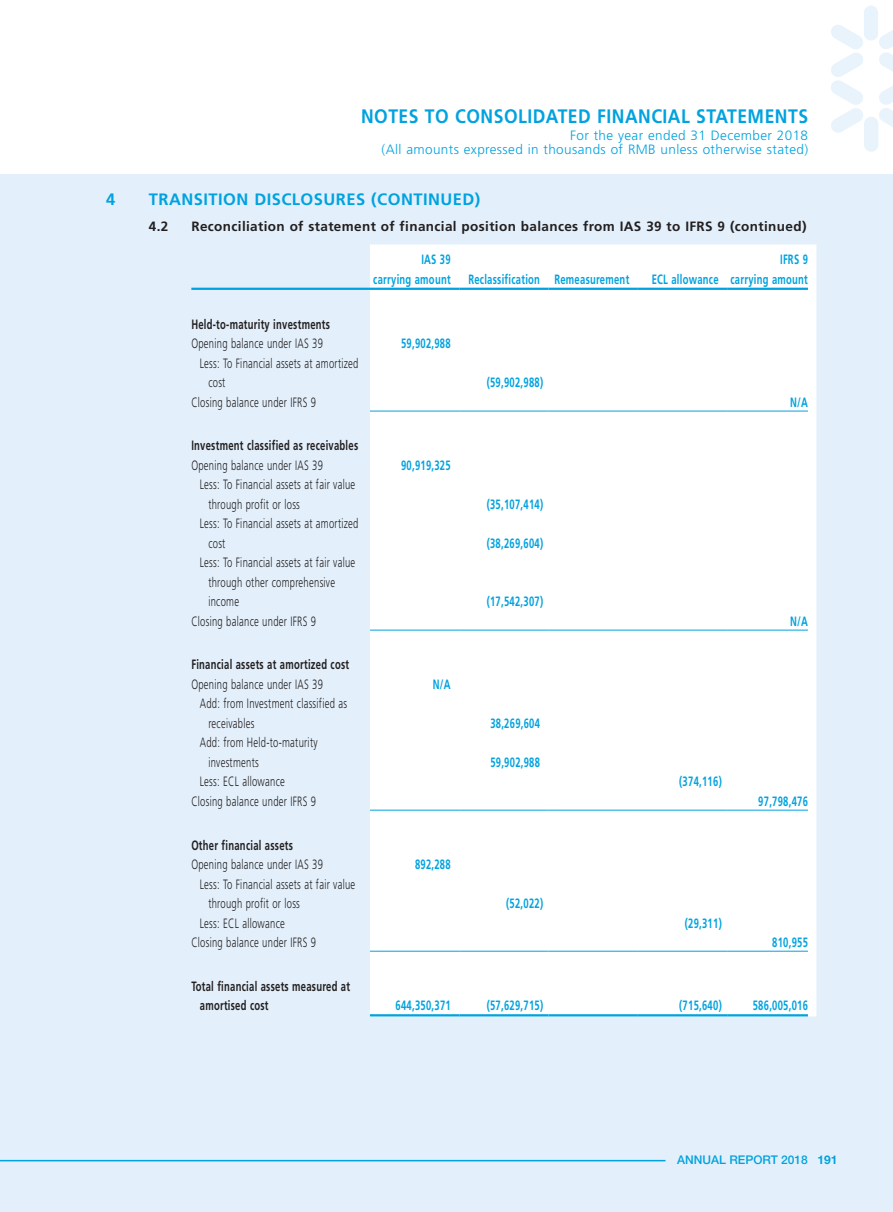
<style>
.page{position:relative;width:893px;height:1212px;background:#fff}
.page>*{position:absolute;margin:0;border:0;box-sizing:border-box;transform-origin:0 0}
.t1{font:700 19.5px "Frutiger LT Std";letter-spacing:.03em;color:#00a2df;scale:.9 1}
.t2{font:700 16.5px "Frutiger LT Std";letter-spacing:.03em;color:#00a2df}
.t3{font:300 13.5px/19.5px "Frutiger LT Std";letter-spacing:.03em;color:#231f20;scale:.7 1}
.t4{font:700 13.5px/19.5px "Frutiger LT Std";letter-spacing:.03em;color:#00a2df;text-align:right;scale:.7 1}
.t5{font:700 13.5px/19.5px "Frutiger LT Std";letter-spacing:.03em;color:#231f20;scale:.7 1}
.t6{font:300 13.5px/13.5px "Frutiger LT Std";letter-spacing:.03em;color:#00a2df;text-align:right}
.t7{font:700 13.5px "Frutiger LT Std";letter-spacing:.03em;color:#231f20}
.t8{font:500 12px "Helvetica Neue LT Std";color:#00a2df}
.s1{font-weight:700}
</style>
<div class="page">
<div style="left:0;top:174px;width:893px;height:1038px;background:#e3f0fb"></div>
<hr style="left:0;top:1160px;width:665px;height:1px;background:#00a2df">
<div style="left:864px;top:6px;width:14px;height:35px;background:#e3f0fb;border-radius:7px"></div>
<svg style="left:831px;top:25px;width:32px;height:108px"></svg>
<div style="left:864px;top:117px;width:14px;height:35px;background:#e3f0fb;border-radius:7px"></div>
<svg style="left:879px;top:30px;width:14px;height:97px"></svg>
<div style="left:370px;top:244px;width:446px;height:772px;background:#fff"></div>
<hr style="left:191px;top:288px;width:179px;height:2px;background:#00a2df">
<hr style="left:370px;top:288px;width:89px;height:2px;background:#00a2df">
<hr style="left:459px;top:288px;width:90px;height:2px;background:#00a2df">
<hr style="left:549px;top:288px;width:89px;height:2px;background:#00a2df">
<hr style="left:638px;top:288px;width:89px;height:2px;background:#00a2df">
<hr style="left:727px;top:288px;width:81px;height:2px;background:#00a2df">
<hr style="left:370px;top:411px;width:89px;height:1px;background:#00a2df">
<hr style="left:459px;top:411px;width:90px;height:1px;background:#00a2df">
<hr style="left:549px;top:411px;width:89px;height:1px;background:#00a2df">
<hr style="left:638px;top:411px;width:89px;height:1px;background:#00a2df">
<hr style="left:727px;top:411px;width:81px;height:1px;background:#00a2df">
<hr style="left:370px;top:630px;width:89px;height:1px;background:#00a2df">
<hr style="left:459px;top:630px;width:90px;height:1px;background:#00a2df">
<hr style="left:549px;top:630px;width:89px;height:1px;background:#00a2df">
<hr style="left:638px;top:630px;width:89px;height:1px;background:#00a2df">
<hr style="left:727px;top:630px;width:81px;height:1px;background:#00a2df">
<hr style="left:370px;top:810px;width:89px;height:1px;background:#00a2df">
<hr style="left:459px;top:810px;width:90px;height:1px;background:#00a2df">
<hr style="left:549px;top:810px;width:89px;height:1px;background:#00a2df">
<hr style="left:638px;top:810px;width:89px;height:1px;background:#00a2df">
<hr style="left:727px;top:810px;width:81px;height:1px;background:#00a2df">
<hr style="left:370px;top:951px;width:89px;height:1px;background:#00a2df">
<hr style="left:459px;top:951px;width:90px;height:1px;background:#00a2df">
<hr style="left:549px;top:951px;width:89px;height:1px;background:#00a2df">
<hr style="left:638px;top:951px;width:89px;height:1px;background:#00a2df">
<hr style="left:727px;top:951px;width:81px;height:1px;background:#00a2df">
<hr style="left:370px;top:1014px;width:89px;height:2px;background:#00a2df">
<hr style="left:459px;top:1014px;width:90px;height:2px;background:#00a2df">
<hr style="left:549px;top:1014px;width:89px;height:2px;background:#00a2df">
<hr style="left:638px;top:1014px;width:89px;height:2px;background:#00a2df">
<hr style="left:727px;top:1014px;width:81px;height:2px;background:#00a2df">
<h1 class="t1" style="left:361px;top:104px;width:498px">NOTES TO CONSOLIDATED FINANCIAL STATEMENTS</h1>
<p class="t6" style="left:382px;top:129px;width:428px">For the year ended 31 December 2018<br>(All amounts expressed in thousands of RMB unless otherwise stated)</p>
<p class="t2" style="left:106px;top:190px;width:11px">4</p>
<p class="t2" style="left:149px;top:190px;width:241px">TRANSITION DISCLOSURES (continued</p>
<p class="t2" style="left:475px;top:190px;width:7px">)</p>
<p class="t7" style="left:149px;top:218px;width:21px">4.2</p>
<p class="t7" style="left:191px;top:218px;width:617px">Reconciliation of statement of financial position balances from IAS 39 to IFRS 9 (continued)</p>
<p class="t4" style="left:373px;top:250px;width:112px">IAS 39<br>carrying amount</p>
<p class="t5" style="left:191px;top:314px;width:200px">Held-to-maturity investments</p>
<p class="t3" style="left:191px;top:334px;width:190px">Opening balance under IAS 39</p>
<p class="t4" style="left:401px;top:334px;width:72px">59,902,988</p>
<p class="t3" style="left:208px;top:354px;width:216px;text-indent:-9px">Less: To Financial assets at amortized cost</p>
<p class="t4" style="left:468px;top:269px;width:231px">Reclassification Remeasurement</p>
<p class="t4" style="left:652px;top:269px;width:97px">ECL allowance</p>
<p class="t4" style="left:730px;top:250px;width:112px">IFRS 9<br>carrying amount</p>
<p class="t4" style="left:487px;top:373px;width:82px">(59,902,988)</p>
<p class="t3" style="left:191px;top:393px;width:180px">Closing balance under IFRS 9</p>
<p class="t4" style="left:790px;top:392px;width:27px">N/A</p>
<p class="t5" style="left:191px;top:436px;width:240px">Investment classified as receivables</p>
<p class="t3" style="left:191px;top:456px;width:190px">Opening balance under IAS 39</p>
<p class="t4" style="left:401px;top:456px;width:72px">90,919,325</p>
<p class="t3" style="left:208px;top:475px;width:211px;text-indent:-9px">Less: To Financial assets at fair value through profit or loss</p>
<p class="t4" style="left:487px;top:494px;width:82px">(35,107,414)</p>
<p class="t3" style="left:208px;top:514px;width:216px;text-indent:-9px">Less: To Financial assets at amortized cost</p>
<p class="t3" style="left:208px;top:553px;width:211px;text-indent:-9px">Less: To Financial assets at fair value through other comprehensive income</p>
<p class="t4" style="left:487px;top:533px;width:82px">(38,269,604)</p>
<p class="t4" style="left:487px;top:592px;width:82px">(17,542,307)</p>
<p class="t3" style="left:191px;top:612px;width:180px">Closing balance under IFRS 9</p>
<p class="t4" style="left:790px;top:611px;width:27px">N/A</p>
<p class="t5" style="left:191px;top:655px;width:227px">Financial assets at amortized cost</p>
<p class="t3" style="left:191px;top:675px;width:190px">Opening balance under IAS 39</p>
<p class="t4" style="left:433px;top:675px;width:27px">N/A</p>
<p class="t3" style="left:208px;top:694px;width:200px;text-indent:-9px">Add: from Investment classified as receivables</p>
<p class="t4" style="left:490px;top:714px;width:72px">38,269,604</p>
<p class="t3" style="left:208px;top:733px;width:158px;text-indent:-9px">Add: from Held-to-maturity investments</p>
<p class="t4" style="left:490px;top:752px;width:72px">59,902,988</p>
<p class="t3" style="left:200px;top:772px;width:123px">Less: ECL allowance</p>
<p class="t4" style="left:679px;top:772px;width:62px">(374,116)</p>
<p class="t3" style="left:191px;top:792px;width:180px">Closing balance under IFRS 9</p>
<p class="t4" style="left:758px;top:791px;width:72px">97,798,476</p>
<p class="t5" style="left:191px;top:835px;width:147px">Other financial assets</p>
<p class="t3" style="left:191px;top:855px;width:190px">Opening balance under IAS 39</p>
<p class="t4" style="left:415px;top:855px;width:53px">892,288</p>
<p class="t3" style="left:208px;top:874px;width:211px;text-indent:-9px">Less: To Financial assets at fair value through profit or loss</p>
<p class="t4" style="left:506px;top:894px;width:54px">(52,022)</p>
<p class="t3" style="left:200px;top:913px;width:123px">Less: ECL allowance</p>
<p class="t4" style="left:685px;top:913px;width:54px">(29,311)</p>
<p class="t3" style="left:191px;top:933px;width:180px">Closing balance under IFRS 9</p>
<p class="t4" style="left:772px;top:933px;width:53px">810,955</p>
<p class="t5" style="left:200px;top:976px;width:216px;text-indent:-9px">Total financial assets measured at amortised cost</p>
<p class="t4" style="left:396px;top:996px;width:80px">644,350,371</p>
<p class="t4" style="left:487px;top:996px;width:82px">(57,629,715)</p>
<p class="t4" style="left:679px;top:996px;width:62px">(715,640)</p>
<p class="t4" style="left:753px;top:996px;width:80px">586,005,016</p>
<p class="t8" style="left:677px;top:1153px;width:162px">ANNUAL REPORT 2018 <span class="s1">191</span></p>
</div>
